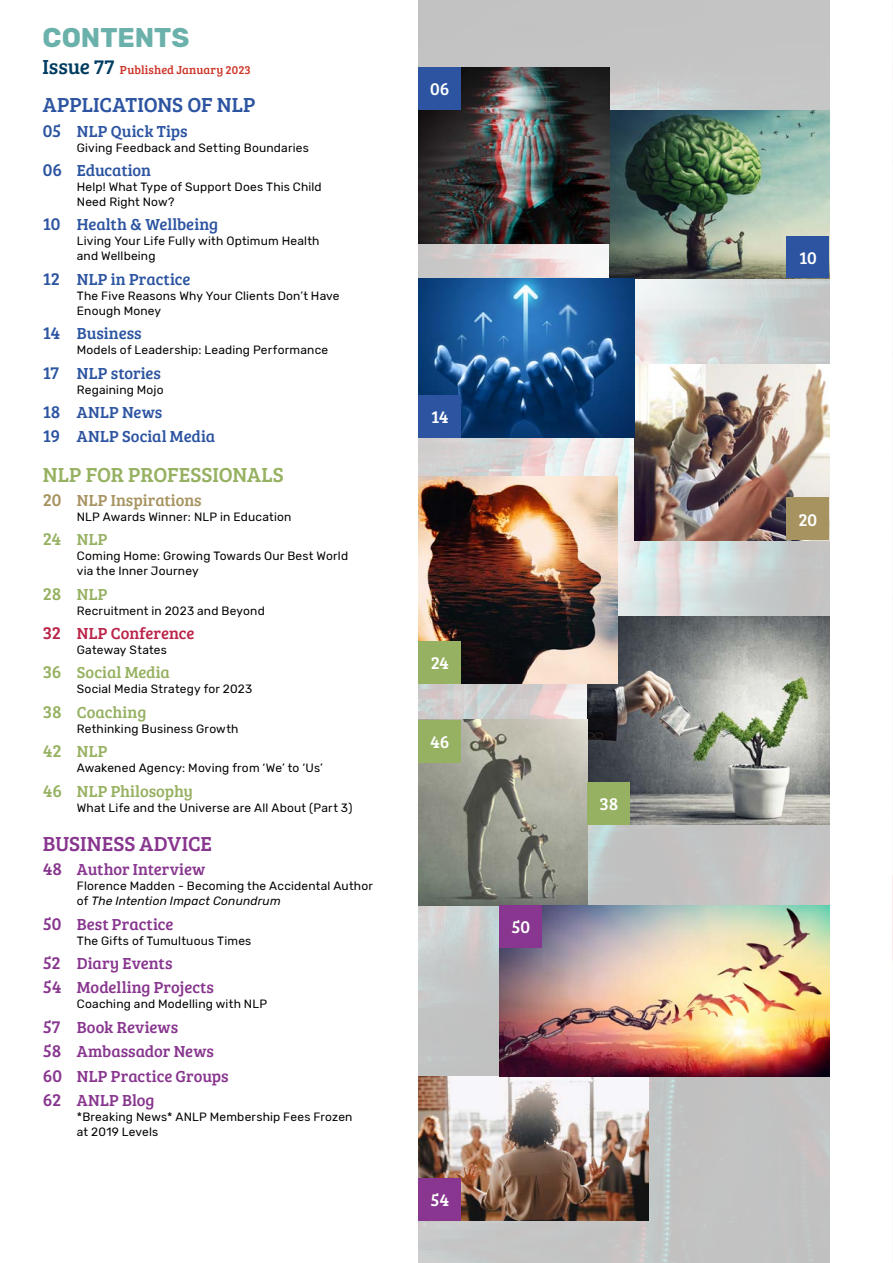
<style>
.page{position:relative;width:893px;height:1263px;background:#fff}
.page>*{position:absolute;margin:0;border:0;box-sizing:border-box;transform-origin:0 0}
.t1{font:700 27px "Rubik";color:#6bb1ab}
.t2{font:21px "Bree Serif";color:#96b161}
.t3{font:21px "Bree Serif";letter-spacing:-.005em;color:#2c54a1}
.t4{font:21px "Bree Serif";color:#88368f}
.t5{font:18px "Bree Serif";letter-spacing:-.01em;color:#fff}
.t6{font:16.5px/24.5px "Bree Serif";letter-spacing:.005em;color:#88368f}
.t7{font:16.5px/24.5px "Bree Serif";letter-spacing:.005em;color:#2c54a1}
.t8{font:16.5px "Bree Serif";letter-spacing:.005em;color:#96b161}
.t9{font:16.5px "Bree Serif";color:#a79360}
.t10{font:16.5px "Bree Serif";color:#bb2449}
.t11{font:12px/15px "Rubik";letter-spacing:.015em;color:#000}
.t12{font:12px "Bree Serif";letter-spacing:.005em;color:#cd3529}
.s1{font-size:21px;color:#003c60}
.s2{font-size:18px}
.s3{font-style:italic}
</style>
<div class="page">
<img style="left:418px;top:0;width:411px;height:1263px">
<img style="left:892px;top:875px;width:1px;height:86px">
<img style="left:610px;top:110px;width:219px;height:168px">
<img style="left:588px;top:617px;width:241px;height:207px">
<img style="left:418px;top:1076px;width:230px;height:144px">
<img style="left:418px;top:68px;width:192px;height:175px">
<img style="left:634px;top:364px;width:195px;height:176px">
<img style="left:418px;top:720px;width:170px;height:185px">
<img style="left:418px;top:278px;width:216px;height:159px">
<img style="left:500px;top:905px;width:329px;height:171px">
<img style="left:418px;top:476px;width:199px;height:208px">
<div style="left:787px;top:236px;width:42px;height:42px;background:#2c54a1"></div>
<div style="left:418px;top:395px;width:43px;height:42px;background:#2c54a1"></div>
<div style="left:418px;top:68px;width:43px;height:42px;background:#2c54a1"></div>
<div style="left:787px;top:497px;width:42px;height:43px;background:#a79360"></div>
<div style="left:418px;top:641px;width:43px;height:43px;background:#96b161"></div>
<div style="left:588px;top:782px;width:42px;height:42px;background:#96b161"></div>
<div style="left:418px;top:720px;width:43px;height:42px;background:#96b161"></div>
<div style="left:418px;top:1178px;width:43px;height:43px;background:#88368f"></div>
<div style="left:500px;top:905px;width:42px;height:43px;background:#88368f"></div>
<h1 class="t1" style="left:43px;top:21px;width:20px">CONTENTS</h1>
<p class="t12" style="left:43px;top:61px;width:210px"><span class="s1">Issue 77</span> Published January 2023</p>
<h2 class="t3" style="left:43px;top:90px;width:214px">APPLICATIONS OF NLP</h2>
<h3 class="t7" style="left:43px;top:118px;width:146px"><span class="s2">05</span> NLP Quick Tips</h3>
<p class="t11" style="left:77px;top:140px;width:234px">Giving Feedback and Setting Boundaries</p>
<h3 class="t7" style="left:43px;top:157px;width:110px"><span class="s2">06</span> Education</h3>
<p class="t11" style="left:77px;top:180px;width:246px">Help! What Type of Support Does This Child<br>Need Right Now?</p>
<h3 class="t7" style="left:43px;top:212px;width:177px"><span class="s2">10</span> Health &amp; Wellbeing</h3>
<p class="t11" style="left:77px;top:234px;width:244px">Living Your Life Fully with Optimum Health and Wellbeing</p>
<h3 class="t7" style="left:43px;top:266px;width:149px"><span class="s2">12</span> NLP in Practice</h3>
<p class="t11" style="left:77px;top:288px;width:264px">The Five Reasons Why Your Clients Don’t Have<br>Enough Money</p>
<h3 class="t7" style="left:43px;top:320px;width:100px"><span class="s2">14</span> Business</h3>
<p class="t11" style="left:77px;top:343px;width:253px">Models of Leadership: Leading Performance</p>
<h3 class="t7" style="left:43px;top:360px;width:120px"><span class="s2">17</span> NLP stories</h3>
<p class="t11" style="left:77px;top:382px;width:88px">Regaining Mojo</p>
<h3 class="t7" style="left:43px;top:399px;width:174px"><span class="s2">18</span> ANLP News<br><span class="s2">19</span> ANLP Social Media</h3>
<h2 class="t2" style="left:43px;top:459px;width:242px">NLP FOR PROFESSIONALS</h2>
<h3 class="t9" style="left:43px;top:488px;width:160px"><span class="s2">20</span> NLP Inspirations</h3>
<p class="t11" style="left:77px;top:510px;width:216px">NLP Awards Winner: NLP in Education</p>
<h3 class="t8" style="left:43px;top:527px;width:66px"><span class="s2">24</span> NLP</h3>
<p class="t11" style="left:77px;top:549px;width:273px">Coming Home: Growing Towards Our Best World via the Inner Journey</p>
<h3 class="t8" style="left:43px;top:582px;width:66px"><span class="s2">28</span> NLP</h3>
<p class="t11" style="left:77px;top:603px;width:189px">Recruitment in 2023 and Beyond</p>
<h3 class="t10" style="left:43px;top:621px;width:153px"><span class="s2">32</span> NLP Conference</h3>
<p class="t11" style="left:77px;top:643px;width:92px">Gateway States</p>
<h3 class="t8" style="left:43px;top:661px;width:129px"><span class="s2">36</span> Social Media</h3>
<p class="t11" style="left:77px;top:682px;width:177px">Social Media Strategy for 2023</p>
<h3 class="t8" style="left:43px;top:700px;width:105px"><span class="s2">38</span> Coaching</h3>
<p class="t11" style="left:77px;top:721px;width:163px">Rethinking Business Growth</p>
<h3 class="t8" style="left:43px;top:739px;width:66px"><span class="s2">42</span> NLP</h3>
<p class="t11" style="left:77px;top:761px;width:248px">Awakened Agency: Moving from ‘We’ to ‘Us’</p>
<h3 class="t8" style="left:43px;top:779px;width:152px"><span class="s2">46</span> NLP Philosophy</h3>
<p class="t11" style="left:77px;top:800px;width:277px">What Life and the Universe are All About (Part 3)</p>
<h2 class="t4" style="left:43px;top:828px;width:171px">BUSINESS ADVICE</h2>
<h3 class="t6" style="left:43px;top:856px;width:164px"><span class="s2">48</span> Author Interview</h3>
<p class="t11" style="left:77px;top:879px;width:298px">Florence Madden - Becoming the Accidental Author of <span class="s3">The Intention Impact Conundrum</span></p>
<h3 class="t6" style="left:43px;top:911px;width:132px"><span class="s2">50</span> Best Practice</h3>
<p class="t11" style="left:77px;top:933px;width:176px">The Gifts of Tumultuous Times</p>
<h3 class="t6" style="left:43px;top:950px;width:173px"><span class="s2">52</span> Diary Events<br><span class="s2">54</span> Modelling Projects</h3>
<p class="t11" style="left:77px;top:997px;width:192px">Coaching and Modelling with NLP</p>
<h3 class="t6" style="left:43px;top:1014px;width:187px"><span class="s2">57</span> Book Reviews<br><span class="s2">58</span> Ambassador News<br><span class="s2">60</span> NLP Practice Groups<br><span class="s2">62</span> ANLP Blog</h3>
<p class="t11" style="left:77px;top:1109px;width:277px">*Breaking News* ANLP Membership Fees Frozen at 2019 Levels</p>
<h3 class="t5" style="left:430px;top:76px;width:21px">06</h3>
<h3 class="t5" style="left:431px;top:403px;width:19px">14</h3>
<h3 class="t5" style="left:431px;top:650px;width:20px">24</h3>
<h3 class="t5" style="left:430px;top:728px;width:21px">46</h3>
<h3 class="t5" style="left:430px;top:1187px;width:20px">54</h3>
<h3 class="t5" style="left:511px;top:914px;width:20px">50</h3>
<h3 class="t5" style="left:599px;top:790px;width:20px">38</h3>
<h3 class="t5" style="left:799px;top:245px;width:19px">10</h3>
<h3 class="t5" style="left:799px;top:506px;width:20px">20</h3>
</div>
